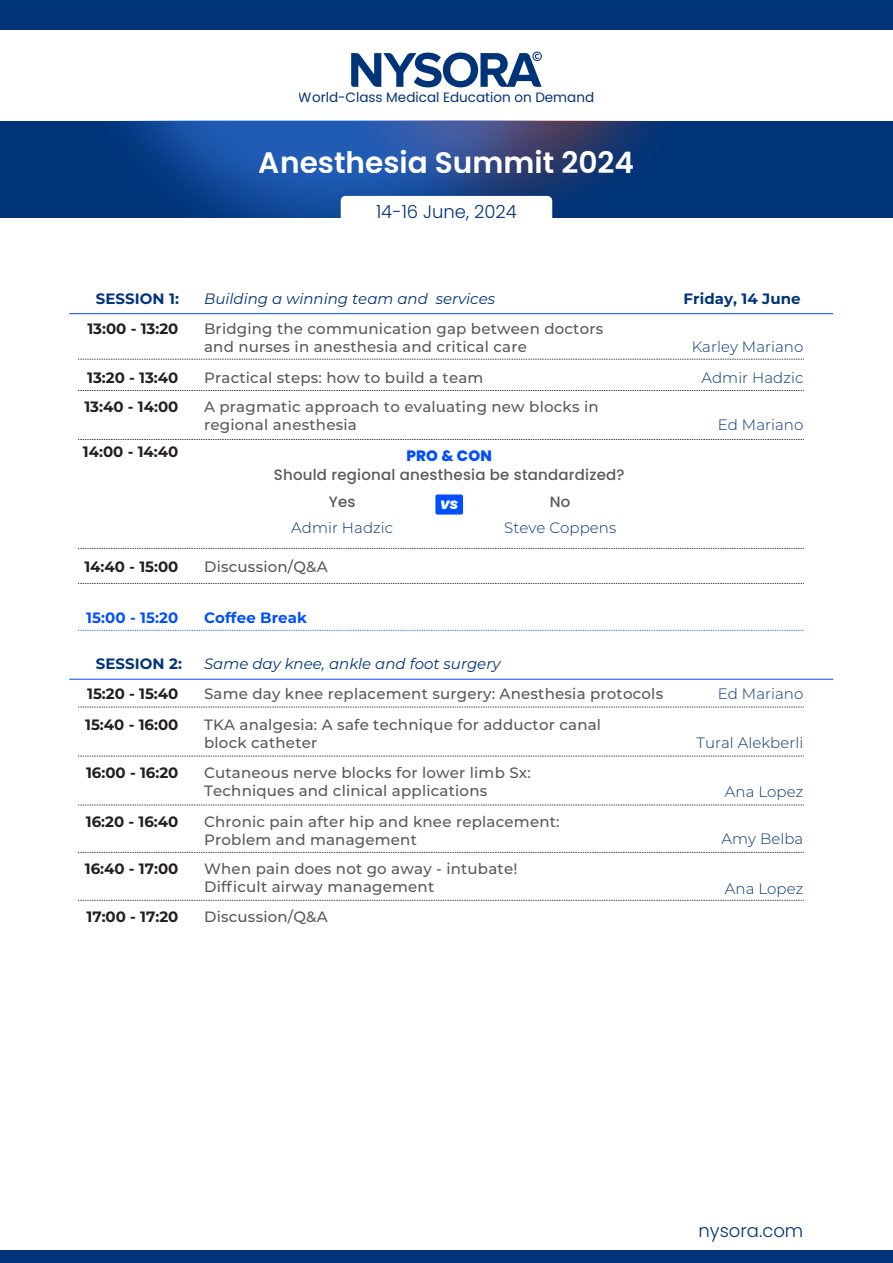
<style>
.page{position:relative;width:893px;height:1263px;background:#fff}
.page>*{position:absolute;margin:0;border:0;box-sizing:border-box;transform-origin:0 0}
.t1{font:600 29.55px "Poppins";color:#fff}
.t2{font:300 18px "Poppins";color:#003479}
.t3{font:500 15px/18px "Montserrat";letter-spacing:.015em;color:#58595b}
.t4{font:700 15px "Montserrat";color:#231f20}
.t5{font:300 15px "Montserrat";letter-spacing:.005em;color:#003479}
.t6{font:italic 15px "Montserrat";color:#003479}
.t7{font:500 15px "Poppins";letter-spacing:.015em;color:#58595b}
.t8{font:700 15px "Montserrat";letter-spacing:.005em;color:#003479}
.t9{font:700 15px "Montserrat";letter-spacing:.005em;color:#004fff}
.t10{font:800 15px "Poppins";letter-spacing:.015em;color:#004fff}
.t11{font:italic 800 15px "Poppins";color:#fff}
.t12{font:13.5px "Poppins";color:#003479}
</style>
<div class="page">
<div style="left:0;top:1251px;width:893px;height:12px;background:#003479"></div>
<div style="left:0;top:121px;width:893px;height:97px;background:#003479"></div>
<div style="left:0;top:0;width:893px;height:30px;background:#003479"></div>
<img style="left:616px;top:121px;width:37px;height:43px">
<img style="left:123px;top:121px;width:493px;height:97px">
<div style="left:341px;top:196px;width:211px;height:22px;background:#fff"></div>
<svg style="left:351px;top:52px;width:191px;height:35px"></svg>
<hr style="left:69px;top:313px;width:764px;height:1px;background:#004fff">
<svg style="left:78px;top:439px;width:725px;height:1px"></svg>
<svg style="left:78px;top:359px;width:725px;height:1px"></svg>
<svg style="left:78px;top:390px;width:725px;height:1px"></svg>
<svg style="left:78px;top:548px;width:725px;height:1px"></svg>
<svg style="left:78px;top:583px;width:725px;height:1px"></svg>
<svg style="left:78px;top:630px;width:725px;height:1px"></svg>
<div style="left:435px;top:494px;width:28px;height:21px;background:#004fff;border-radius:2px"></div>
<hr style="left:69px;top:679px;width:764px;height:1px;background:#004fff">
<svg style="left:78px;top:805px;width:725px;height:1px"></svg>
<svg style="left:78px;top:707px;width:725px;height:1px"></svg>
<svg style="left:78px;top:756px;width:725px;height:1px"></svg>
<svg style="left:78px;top:852px;width:725px;height:1px"></svg>
<svg style="left:78px;top:900px;width:725px;height:1px"></svg>
<p class="t12" style="left:299px;top:90px;width:297px">World-Class Medical Education on Demand</p>
<h1 class="t1" style="left:259px;top:145px;width:377px">Anesthesia Summit 2024</h1>
<p class="t2" style="left:376px;top:201px;width:142px">14-16 June, 2024</p>
<p class="t8" style="left:96px;top:287px;width:85px">SESSION 1:</p>
<p class="t6" style="left:204px;top:288px;width:293px">Building a winning team and services</p>
<p class="t8" style="left:684px;top:287px;width:119px">Friday, 14 June</p>
<p class="t4" style="left:87px;top:318px;width:93px">13:00 - 13:20</p>
<p class="t3" style="left:204px;top:319px;width:401px">Bridging the communication gap between doctors and nurses in anesthesia and critical care</p>
<p class="t5" style="left:692px;top:336px;width:113px">Karley Mariano</p>
<p class="t4" style="left:87px;top:366px;width:93px">13:20 - 13:40</p>
<p class="t3" style="left:204px;top:368px;width:281px">Practical steps: how to build a team</p>
<p class="t5" style="left:701px;top:367px;width:103px">Admir Hadzic</p>
<p class="t4" style="left:84px;top:396px;width:96px">13:40 - 14:00</p>
<p class="t4" style="left:83px;top:440px;width:97px">14:00 - 14:40</p>
<p class="t3" style="left:204px;top:397px;width:396px">A pragmatic approach to evaluating new blocks in regional anesthesia</p>
<p class="t10" style="left:406px;top:447px;width:87px">PRO &amp; CON</p>
<p class="t11" style="left:440px;top:495px;width:20px">vs</p>
<p class="t7" style="left:274px;top:466px;width:352px">Should regional anesthesia be standardized?</p>
<p class="t5" style="left:291px;top:518px;width:103px">Admir Hadzic</p>
<p class="t7" style="left:550px;top:493px;width:22px">No</p>
<p class="t7" style="left:329px;top:493px;width:28px">Yes</p>
<p class="t5" style="left:504px;top:518px;width:114px">Steve Coppens</p>
<p class="t4" style="left:84px;top:556px;width:96px">14:40 - 15:00</p>
<p class="t3" style="left:204px;top:557px;width:125px">Discussion/Q&amp;A</p>
<p class="t9" style="left:86px;top:606px;width:94px">15:00 - 15:20</p>
<p class="t9" style="left:204px;top:606px;width:104px">Coffee Break</p>
<p class="t5" style="left:718px;top:414px;width:87px">Ed Mariano</p>
<p class="t8" style="left:96px;top:653px;width:88px">SESSION 2:</p>
<p class="t6" style="left:204px;top:653px;width:298px">Same day knee, ankle and foot surgery</p>
<p class="t4" style="left:87px;top:683px;width:93px">15:20 - 15:40</p>
<p class="t3" style="left:204px;top:684px;width:461px">Same day knee replacement surgery: Anesthesia protocols</p>
<p class="t5" style="left:718px;top:684px;width:87px">Ed Mariano</p>
<p class="t4" style="left:85px;top:714px;width:95px">15:40 - 16:00</p>
<p class="t5" style="left:696px;top:733px;width:108px">Tural Alekberli</p>
<p class="t3" style="left:204px;top:715px;width:399px">TKA analgesia: A safe technique for adductor canal block catheter</p>
<p class="t4" style="left:86px;top:761px;width:94px">16:00 - 16:20</p>
<p class="t3" style="left:204px;top:763px;width:328px">Cutaneous nerve blocks for lower limb Sx:<br>Techniques and clinical applications</p>
<p class="t4" style="left:86px;top:811px;width:94px">16:20 - 16:40</p>
<p class="t3" style="left:204px;top:812px;width:357px">Chronic pain after hip and knee replacement:<br>Problem and management</p>
<p class="t4" style="left:85px;top:858px;width:95px">16:40 - 17:00</p>
<p class="t3" style="left:204px;top:859px;width:315px">When pain does not go away - intubate!<br>Difficult airway management</p>
<p class="t4" style="left:87px;top:905px;width:93px">17:00 - 17:20</p>
<p class="t3" style="left:204px;top:907px;width:125px">Discussion/Q&amp;A</p>
<p class="t5" style="left:725px;top:781px;width:80px">Ana Lopez</p>
<p class="t5" style="left:721px;top:828px;width:83px">Amy Belba</p>
<p class="t5" style="left:725px;top:878px;width:80px">Ana Lopez</p>
<p class="t2" style="left:698px;top:1220px;width:106px">nysora.com</p>
</div>
